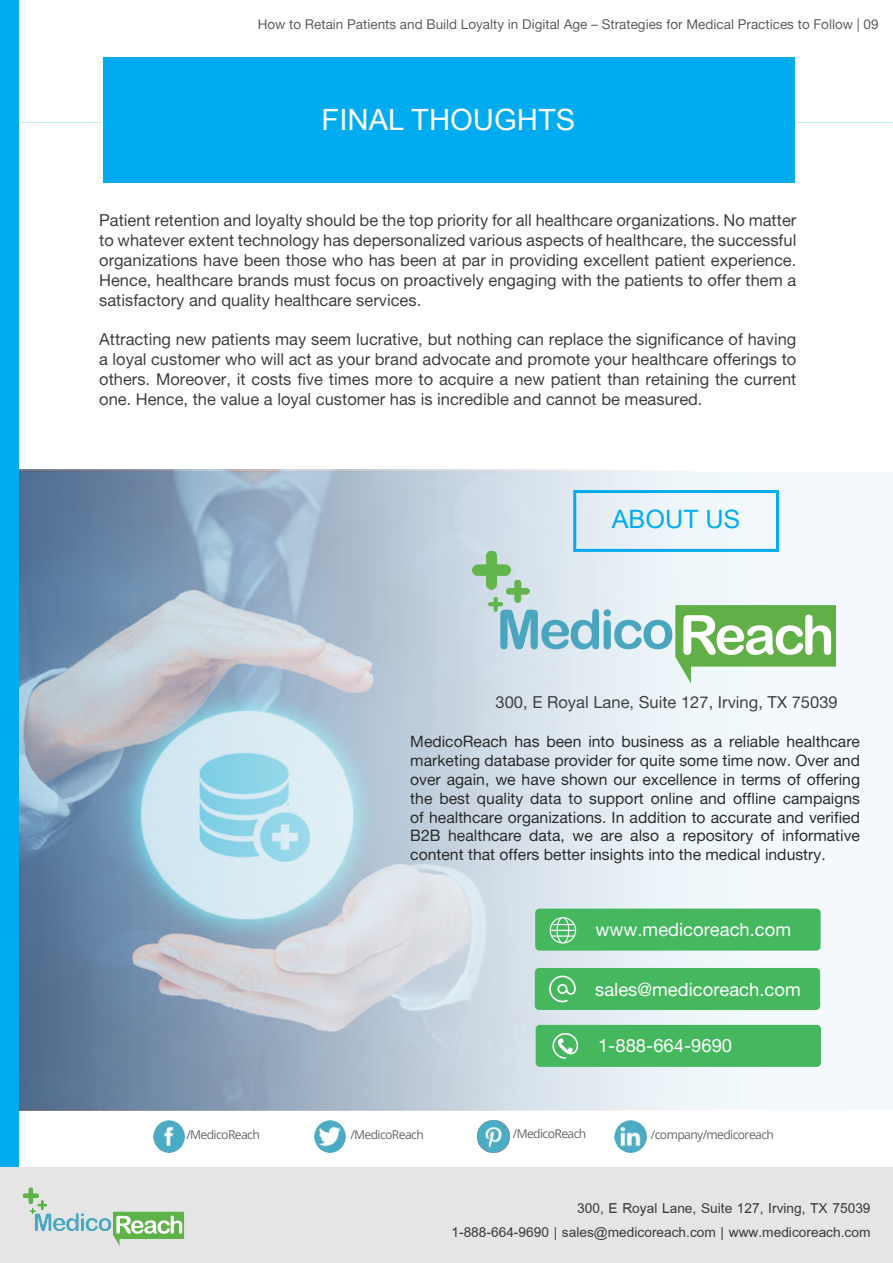
<style>
.page{position:relative;width:893px;height:1263px;background:#fff}
.page>*{position:absolute;margin:0;border:0;box-sizing:border-box;transform-origin:0 0}
.t1{font:54.45px "Arial Rounded MT Bold";letter-spacing:-.05em;color:#4aa6bf}
.t2{font:29.25px "Dok Champa";color:#fff}
.t3{font:25.2px "Dok Champa";color:#00acef}
.t4{font:21px/24px "Browallia UPC";color:#3a3a3a;text-align:right}
.t5{font:18.45px "Alte Haas Grotesk";color:#fff}
.t6{font:16.5px/19.8px "Alte Haas Grotesk";color:#3e3f3f;text-align:justify}
.t7{font:15.75px/18.9px "Alte Haas Grotesk";color:#2a2b2b;text-align:justify}
.t8{font:13.5px "Alte Haas Grotesk";color:#5d5d5d}
.t9{font:12.15px "Open Sans";letter-spacing:-.05em;color:#676767}
.s1{color:#fff}
</style>
<div class="page">
<img style="left:19px;top:470px;width:874px;height:640px">
<div style="left:103px;top:57px;width:691px;height:126px;background:#00acef"></div>
<div style="left:0;top:0;width:19px;height:1218px;background:#00acef"></div>
<div style="left:0;top:1167px;width:893px;height:96px;background:#e5e5e5"></div>
<img style="left:22px;top:1187px;width:163px;height:59px">
<svg style="left:675px;top:605px;width:161px;height:79px"></svg>
<img style="left:473px;top:551px;width:37px;height:38px">
<img style="left:506px;top:580px;width:23px;height:22px">
<img style="left:488px;top:597px;width:15px;height:15px">
<img style="left:615px;top:1121px;width:31px;height:31px">
<img style="left:153px;top:1121px;width:32px;height:31px">
<img style="left:314px;top:1121px;width:32px;height:31px">
<img style="left:477px;top:1120px;width:32px;height:32px">
<div style="left:573px;top:490px;width:206px;height:62px;border:3px solid #00acef"></div>
<div style="left:535px;top:908px;width:286px;height:42px;background:#44b75f;border-radius:4px"></div>
<svg style="left:550px;top:917px;width:26px;height:26px"></svg>
<div style="left:535px;top:968px;width:285px;height:42px;background:#44b75f;border-radius:4px"></div>
<svg style="left:549px;top:975px;width:27px;height:27px"></svg>
<div style="left:536px;top:1025px;width:285px;height:42px;background:#44b75f;border-radius:4px"></div>
<svg style="left:552px;top:1033px;width:26px;height:26px"></svg>
<p class="t8" style="left:258px;top:16px;width:622px">How to Retain Patients and Build Loyalty in Digital Age – Strategies for Medical Practices to Follow | 09</p>
<h2 class="t2" style="left:322px;top:97px;width:255px">FINAL THOUGHTS</h2>
<p class="t6" style="left:99px;top:210px;width:699px">Patient retention and loyalty should be the top priority for all healthcare organizations. No matter to whatever extent technology has depersonalized various aspects of healthcare, the successful organizations have been those who has been at par in providing excellent patient experience.<br>Hence, healthcare brands must focus on proactively engaging with the patients to offer them a satisfactory and quality healthcare services.</p>
<p class="t6" style="left:99px;top:329px;width:699px">Attracting new patients may seem lucrative, but nothing can replace the significance of having a loyal customer who will act as your brand advocate and promote your healthcare offerings to others. Moreover, it costs five times more to acquire a new patient than retaining the current one. Hence, the value a loyal customer has is incredible and cannot be measured.</p>
<h3 class="t3" style="left:612px;top:500px;width:130px">ABOUT US</h3>
<h1 class="t1" style="left:496px;top:597px;width:340px">Medico<span class="s1">Reach</span></h1>
<p class="t6" style="left:496px;top:692px;width:344px">300, E Royal Lane, Suite 127, Irving, TX 75039</p>
<p class="t7" style="left:410px;top:732px;width:451px">MedicoReach has been into business as a reliable healthcare marketing database provider for quite some time now. Over and over again, we have shown our excellence in terms of offering the best quality data to support online and offline campaigns of healthcare organizations. In addition to accurate and verified B2B healthcare data, we are also a repository of informative content that offers better insights into the medical industry.</p>
<p class="t5" style="left:596px;top:919px;width:197px">www.medicoreach.com</p>
<p class="t5" style="left:595px;top:979px;width:207px">sales@medicoreach.com</p>
<p class="t5" style="left:598px;top:1034px;width:136px">1-888-664-9690</p>
<p class="t9" style="left:186px;top:1126px;width:75px">/MedicoReach</p>
<p class="t9" style="left:350px;top:1126px;width:75px">/MedicoReach</p>
<p class="t9" style="left:513px;top:1125px;width:75px">/MedicoReach</p>
<p class="t9" style="left:651px;top:1126px;width:125px">/company/medicoreach</p>
<p class="t4" style="left:451px;top:1196px;width:421px">300, E Royal Lane, Suite 127, Irving, TX 75039<br>1-888-664-9690 | sales@medicoreach.com | www.medicoreach.com</p>
</div>
